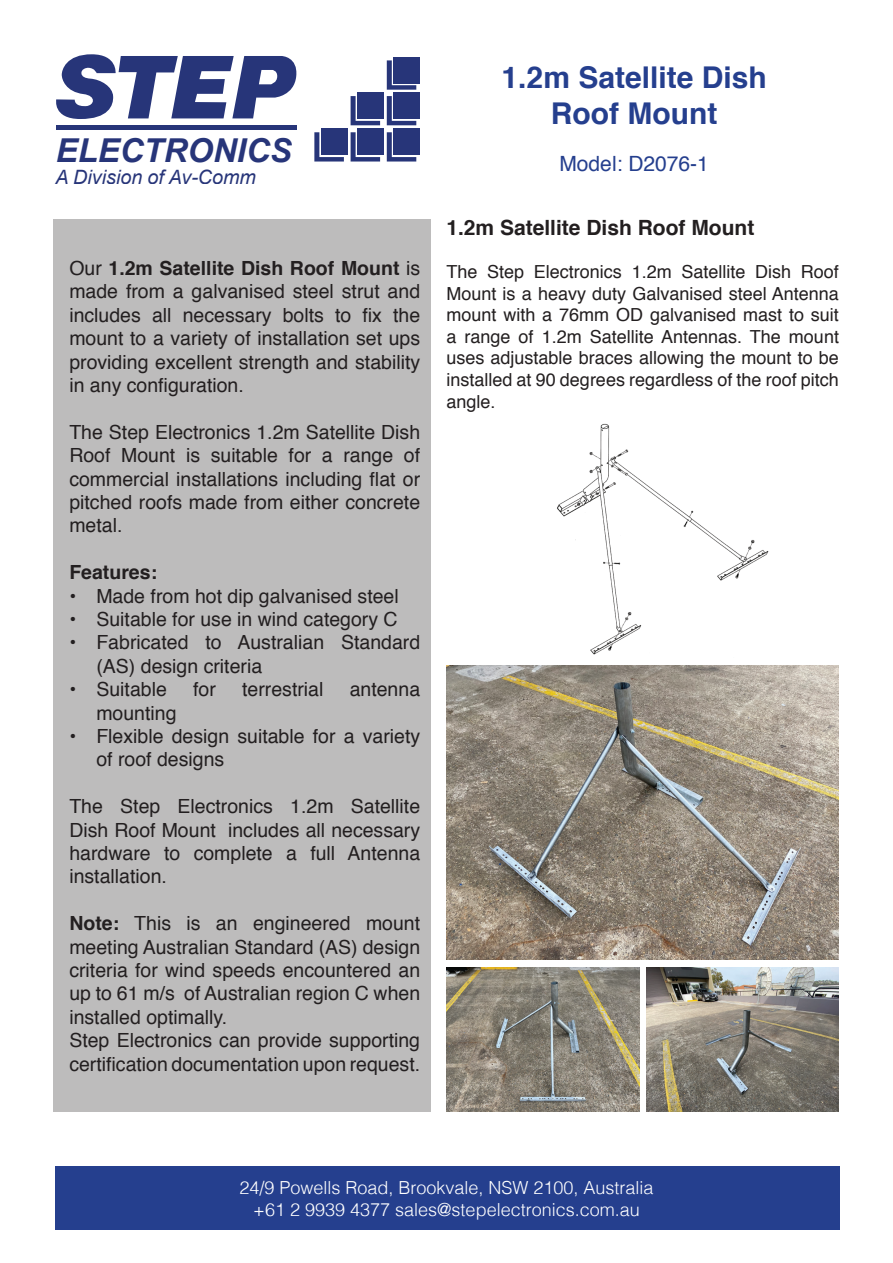
<style>
.page{position:relative;width:893px;height:1263px;background:#fff}
.page>*{position:absolute;margin:0;border:0;box-sizing:border-box;transform-origin:0 0}
.t1{font:italic 700 33px "Arial";color:#273579}
.t2{font:700 30px/36px "Helvetica";color:#253f8e;text-align:center}
.t3{font:700 21px "Helvetica";color:#231f20}
.t4{font:21px "Helvetica";color:#253f8e}
.t5{font:italic 19.8px "Arial";color:#273579}
.t6{font:19.5px/23.4px "Helvetica";color:#231f20;text-align:justify}
.t7{font:700 19.5px "Helvetica";color:#231f20}
.t8{font:18px/21.6px "Helvetica";color:#231f20;text-align:justify}
.t9{font:300 18px/21.6px "Helvetica";color:#fff;text-align:center}
.s1{font-weight:700}
</style>
<div class="page">
<div style="left:55px;top:1166px;width:785px;height:64px;background:#253f8e"></div>
<div style="left:394px;top:57px;width:26px;height:26px;background:#273579"></div>
<svg style="left:387px;top:60px;width:29px;height:30px"></svg>
<div style="left:394px;top:129px;width:26px;height:26px;background:#273579"></div>
<svg style="left:387px;top:132px;width:29px;height:30px"></svg>
<div style="left:394px;top:92px;width:26px;height:27px;background:#273579"></div>
<svg style="left:387px;top:96px;width:29px;height:29px"></svg>
<div style="left:321px;top:129px;width:27px;height:26px;background:#273579"></div>
<svg style="left:314px;top:132px;width:30px;height:30px"></svg>
<div style="left:358px;top:129px;width:26px;height:26px;background:#273579"></div>
<svg style="left:351px;top:132px;width:29px;height:30px"></svg>
<div style="left:358px;top:92px;width:26px;height:27px;background:#273579"></div>
<svg style="left:351px;top:96px;width:29px;height:29px"></svg>
<div style="left:56px;top:125px;width:241px;height:5px;background:#273579"></div>
<svg style="left:56px;top:54px;width:241px;height:65px"></svg>
<div style="left:53px;top:219px;width:377px;height:893px;background:#bdbcbc"></div>
<img style="left:447px;top:665px;width:391px;height:294px">
<img style="left:447px;top:967px;width:192px;height:145px">
<img style="left:647px;top:967px;width:192px;height:144px">
<img style="left:557px;top:423px;width:212px;height:232px">
<h1 class="t1" style="left:56px;top:128px;width:238px">ELECTRONICS</h1>
<p class="t5" style="left:55px;top:164px;width:202px">A Division of Av-Comm</p>
<p class="t6" style="left:69px;top:257px;width:352px">Our <span class="s1">1.2m Satellite Dish Roof Mount</span> is made from a galvanised steel strut and includes all necessary bolts to fix the mount to a variety of installation set ups providing excellent strength and stability in any configuration.</p>
<p class="t6" style="left:69px;top:421px;width:352px">The Step Electronics 1.2m Satellite Dish Roof Mount is suitable for a range of commercial installations including flat or pitched roofs made from either concrete metal.</p>
<p class="t7" style="left:69px;top:557px;width:89px">Features:</p>
<p class="t6" style="left:69px;top:585px;width:331px">• Made from hot dip galvanised steel</p>
<p class="t6" style="left:69px;top:608px;width:330px">• Suitable for use in wind category C</p>
<p class="t6" style="left:96px;top:631px;width:325px;text-indent:-27px">• Fabricated to Australian Standard (AS) design criteria</p>
<p class="t6" style="left:69px;top:678px;width:99px">• Suitable</p>
<p class="t6" style="left:193px;top:678px;width:24px">for</p>
<p class="t6" style="left:242px;top:678px;width:83px">terrestrial</p>
<p class="t6" style="left:350px;top:678px;width:72px">antenna</p>
<p class="t6" style="left:96px;top:702px;width:82px">mounting</p>
<p class="t6" style="left:96px;top:725px;width:325px;text-indent:-27px">• Flexible design suitable for a variety of roof designs</p>
<p class="t6" style="left:69px;top:795px;width:352px">The Step Electronics 1.2m Satellite Dish Roof Mount includes all necessary hardware to complete a full Antenna installation.</p>
<p class="t6" style="left:69px;top:912px;width:352px;text-align:left"><span class="s1">Note:</span> This is an engineered mount meeting Australian Standard (AS) design criteria for wind speeds encountered an up to 61 m/s of Australian region C when installed optimally.<br>Step Electronics can provide supporting certification documentation upon request.</p>
<h2 class="t2" style="left:502px;top:60px;width:267px">1.2m Satellite Dish<br>Roof Mount</h2>
<p class="t4" style="left:559px;top:148px;width:151px">Model: D2076-1</p>
<p class="t3" style="left:446px;top:210px;width:310px">1.2m Satellite Dish Roof Mount</p>
<p class="t8" style="left:446px;top:261px;width:394px">The Step Electronics 1.2m Satellite Dish Roof Mount is a heavy duty Galvanised steel Antenna mount with a 76mm OD galvanised mast to suit a range of 1.2m Satellite Antennas. The mount uses adjustable braces allowing the mount to be installed at 90 degrees regardless of the roof pitch angle.</p>
<p class="t9" style="left:239px;top:1175px;width:416px">24/9 Powells Road, Brookvale, NSW 2100, Australia +61 2 9939 4377 sales@stepelectronics.com.au</p>
</div>
